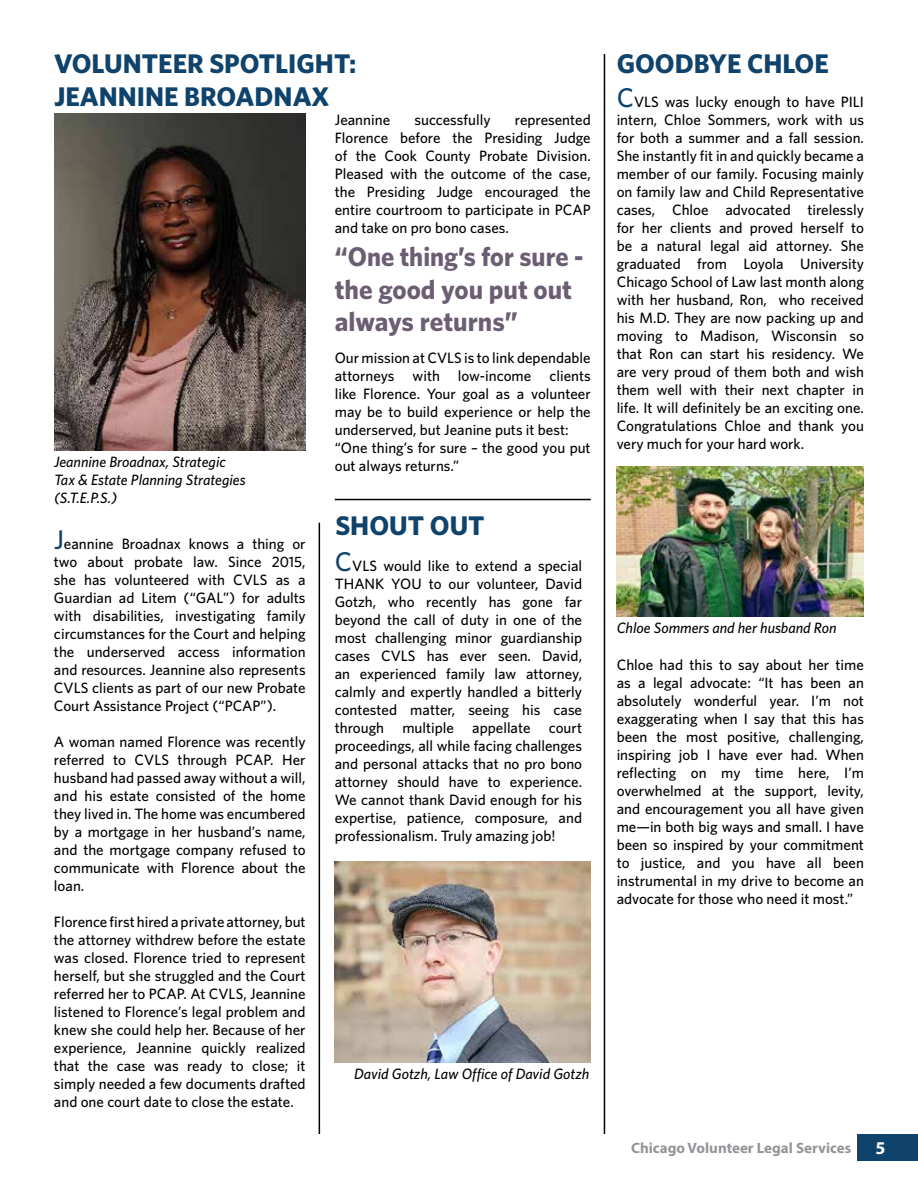
<style>
.page{position:relative;width:918px;height:1188px;background:#fff}
.page>*{position:absolute;margin:0;border:0;box-sizing:border-box;transform-origin:0 0}
.t1{font:700 27px/32.4px "Whitney";color:#0f436b}
.t2{font:700 27px/32.4px "Whitney";color:#6b5e72}
.t3{font:700 18px "Myriad Pro";color:#fff}
.t4{font:500 15px/18px "Whitney";color:#000;text-align:justify}
.t5{font:italic 500 15px/18px "Whitney";color:#000}
.t6{font:700 15px "Myriad Pro";color:#939598}
.s1{font-size:27px;color:#0f436b}
</style>
<div class="page">
<div style="left:858px;top:1134px;width:60px;height:27px;background:#0f436b"></div>
<img style="left:54px;top:114px;width:252px;height:337px">
<hr style="left:604px;top:54px;width:1px;height:1080px;background:#000">
<hr style="left:335px;top:499px;width:256px;height:1px;background:#000">
<hr style="left:319px;top:523px;width:1px;height:611px;background:#000">
<img style="left:617px;top:467px;width:247px;height:149px">
<img style="left:335px;top:862px;width:256px;height:200px">
<h1 class="t1" style="left:54px;top:47px;width:304px">VOLUNTEER SPOTLIGHT:<br>JEANNINE BROADNAX</h1>
<p class="t4" style="left:335px;top:110px;width:57px">Jeannine</p>
<p class="t4" style="left:414px;top:110px;width:78px">successfully</p>
<p class="t4" style="left:335px;top:110px;width:257px;text-indent:180px">represented Florence before the Presiding Judge of the Cook County Probate Division.<br>Pleased with the outcome of the case, the Presiding Judge encouraged the entire courtroom to participate in PCAP and take on pro bono cases.</p>
<p class="t5" style="left:54px;top:452px;width:193px">Jeannine Broadnax, Strategic<br>Tax &amp; Estate Planning Strategies (S.T.E.P.S.)</p>
<p class="t4" style="left:54px;top:534px;width:253px"><span class="s1">J</span>eannine Broadnax knows a thing or two about probate law. Since 2015, she has volunteered with CVLS as a Guardian ad Litem (“GAL”) for adults with disabilities, investigating family circumstances for the Court and helping the underserved access information and resources. Jeannine also represents CVLS clients as part of our new Probate Court Assistance Project (“PCAP”).</p>
<p class="t4" style="left:54px;top:732px;width:253px">A woman named Florence was recently referred to CVLS through PCAP. Her husband had passed away without a will, and his estate consisted of the home they lived in. The home was encumbered by a mortgage in her husband’s name, and the mortgage company refused to communicate with Florence about the loan.</p>
<p class="t4" style="left:54px;top:912px;width:253px">Florence first hired a private attorney, but the attorney withdrew before the estate was closed. Florence tried to represent herself, but she struggled and the Court referred her to PCAP. At CVLS, Jeannine listened to Florence’s legal problem and knew she could help her. Because of her experience, Jeannine quickly realized that the case was ready to close; it simply needed a few documents drafted and one court date to close the estate.</p>
<h1 class="t2" style="left:335px;top:240px;width:250px">“One thing’s for sure - the good you put out always returns”</h1>
<p class="t4" style="left:335px;top:348px;width:257px;text-align:left">Our mission at CVLS is to link dependable attorneys with low-income clients like Florence. Your goal as a volunteer may be to build experience or help the underserved, but Jeanine puts it best: “One thing’s for sure – the good you put out always returns.”</p>
<h1 class="t1" style="left:335px;top:508px;width:151px">SHOUT OUT</h1>
<p class="t4" style="left:335px;top:556px;width:249px"><span class="s1">C</span>VLS would like to extend a special THANK YOU to our volunteer, David Gotzh, who recently has gone far beyond the call of duty in one of the most challenging minor guardianship cases CVLS has ever seen. David, an experienced family law attorney, calmly and expertly handled a bitterly contested matter, seeing his case through multiple appellate court proceedings, all while facing challenges and personal attacks that no pro bono attorney should have to experience.<br>We cannot thank David enough for his expertise, patience, composure, and professionalism. Truly amazing job!</p>
<p class="t5" style="left:354px;top:1064px;width:237px">David Gotzh, Law Office of David Gotzh</p>
<h1 class="t1" style="left:617px;top:47px;width:214px">GOODBYE CHLOE</h1>
<p class="t4" style="left:617px;top:92px;width:249px"><span class="s1">C</span>VLS was lucky enough to have PILI intern, Chloe Sommers, work with us for both a summer and a fall session.<br>She instantly fit in and quickly became a member of our family. Focusing mainly on family law and Child Representative cases, Chloe advocated tirelessly for her clients and proved herself to be a natural legal aid attorney. She graduated from Loyola University Chicago School of Law last month along with her husband, Ron, who received his M.D. They are now packing up and moving to Madison, Wisconsin so that Ron can start his residency. We are very proud of them both and wish them well with their next chapter in life. It will definitely be an exciting one.<br>Congratulations Chloe and thank you very much for your hard work.</p>
<p class="t5" style="left:617px;top:619px;width:221px">Chloe Sommers and her husband Ron</p>
<p class="t4" style="left:617px;top:655px;width:249px">Chloe had this to say about her time as a legal advocate: “It has been an absolutely wonderful year. I’m not exaggerating when I say that this has been the most positive, challenging, inspiring job I have ever had. When reflecting on my time here, I’m overwhelmed at the support, levity, and encouragement you all have given me—in both big ways and small. I have been so inspired by your commitment to justice, and you have all been instrumental in my drive to become an advocate for those who need it most.”</p>
<p class="t6" style="left:631px;top:1138px;width:222px">Chicago Volunteer Legal Services</p>
<p class="t3" style="left:876px;top:1136px;width:11px">5</p>
</div>
